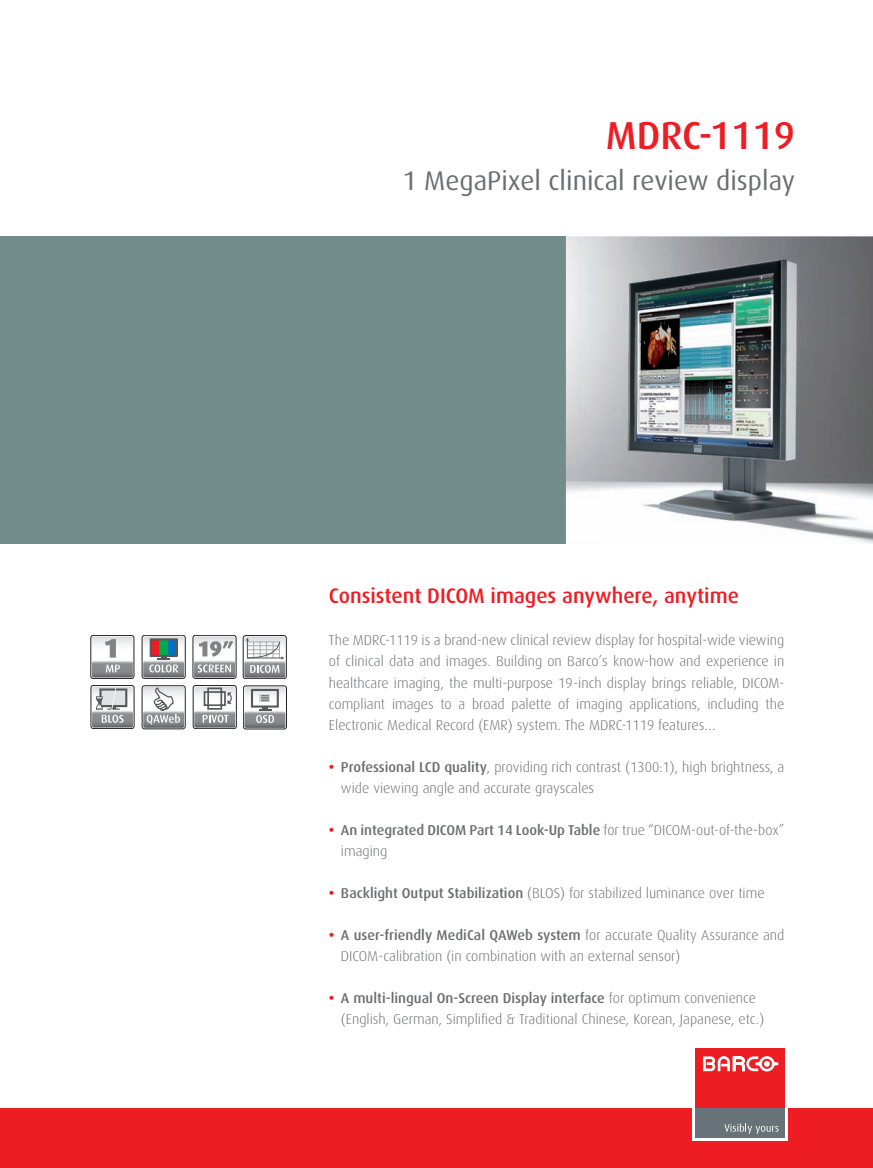
<style>
.page{position:relative;width:873px;height:1168px;background:#fff}
.page>*{position:absolute;margin:0;border:0;box-sizing:border-box;transform-origin:0 0}
.t1{font:500 39px "Dax";color:#ee1d23}
.t2{font:27px "Dax";color:#6c6d70}
.t3{font:500 21px "Dax";color:#ee1d23}
.t4{font:300 14.25px/21px "Dax";color:#6c6d70}
.s1{font-weight:700;color:#ee1d23}
.s2{font-weight:500}
</style>
<div class="page">
<div style="left:0;top:1108px;width:872px;height:60px;background:#ee1d23"></div>
<div style="left:691px;top:1045px;width:96px;height:96px;background:#fff"></div>
<div style="left:694px;top:1108px;width:90px;height:30px;background:#687379"></div>
<div style="left:694px;top:1048px;width:90px;height:60px;background:#ee1d23"></div>
<svg style="left:724px;top:1123px;width:54px;height:10px"></svg>
<svg style="left:703px;top:1056px;width:74px;height:15px"></svg>
<div style="left:0;top:236px;width:872px;height:308px;background:#728c8c"></div>
<img style="left:566px;top:236px;width:306px;height:308px">
<div style="left:90px;top:635px;width:44px;height:44px;border:1px solid #231f20;border-radius:3px"></div>
<svg style="left:92px;top:636px;width:41px;height:41px"></svg>
<div style="left:193px;top:635px;width:43px;height:43px;border:1px solid #231f20;border-radius:3px"></div>
<svg style="left:194px;top:636px;width:41px;height:41px"></svg>
<div style="left:142px;top:635px;width:43px;height:43px;border:1px solid #231f20;border-radius:3px"></div>
<svg style="left:143px;top:636px;width:41px;height:41px"></svg>
<div style="left:193px;top:685px;width:43px;height:44px;border:1px solid #231f20;border-radius:3px"></div>
<svg style="left:194px;top:686px;width:41px;height:41px"></svg>
<div style="left:142px;top:685px;width:43px;height:44px;border:1px solid #231f20;border-radius:3px"></div>
<svg style="left:143px;top:687px;width:41px;height:41px"></svg>
<div style="left:243px;top:635px;width:43px;height:44px;border:1px solid #231f20;border-radius:3px"></div>
<svg style="left:244px;top:636px;width:41px;height:41px"></svg>
<div style="left:91px;top:685px;width:43px;height:44px;border:1px solid #231f20;border-radius:3px"></div>
<svg style="left:92px;top:686px;width:41px;height:41px"></svg>
<div style="left:243px;top:685px;width:43px;height:44px;border:1px solid #231f20;border-radius:3px"></div>
<svg style="left:244px;top:687px;width:41px;height:41px"></svg>
<h1 class="t1" style="left:605px;top:114px;width:191px">MDRC-1119</h1>
<h2 class="t2" style="left:402px;top:166px;width:394px">1 MegaPixel clinical review display</h2>
<h3 class="t3" style="left:329px;top:584px;width:411px">Consistent DICOM images anywhere, anytime</h3>
<p class="t4" style="left:329px;top:630px;width:456px;text-align:justify">The MDRC-1119 is a brand-new clinical review display for hospital-wide viewing of clinical data and images. Building on Barco’s know-how and experience in healthcare imaging, the multi-purpose 19-inch display brings reliable, DICOM&shy;compliant images to a broad palette of imaging applications, including the Electronic Medical Record (EMR) system. The MDRC-1119 features…</p>
<p class="t4" style="left:341px;top:756px;width:444px;text-indent:-12px"><span class="s1">•</span> <span class="s2">Professional LCD quality</span>, providing rich contrast (1300:1), high brightness, a wide viewing angle and accurate grayscales</p>
<p class="t4" style="left:341px;top:819px;width:444px;text-indent:-12px"><span class="s1">•</span> <span class="s2">An integrated DICOM Part 14 Look-Up Table</span> for true “DICOM-out-of-the-box” imaging</p>
<p class="t4" style="left:329px;top:882px;width:437px"><span class="s1">•</span> <span class="s2">Backlight Output Stabilization</span> (BLOS) for stabilized luminance over time</p>
<p class="t4" style="left:341px;top:924px;width:445px;text-indent:-12px"><span class="s1">•</span> <span class="s2">A user-friendly MediCal QAWeb system</span> for accurate Quality Assurance and<br>DICOM-calibration (in combination with an external sensor)</p>
<p class="t4" style="left:341px;top:987px;width:424px;text-indent:-12px"><span class="s1">•</span> <span class="s2">A multi-lingual On-Screen Display interface</span> for optimum convenience (English, German, Simplified &amp; Traditional Chinese, Korean, Japanese, etc.)</p>
</div>
